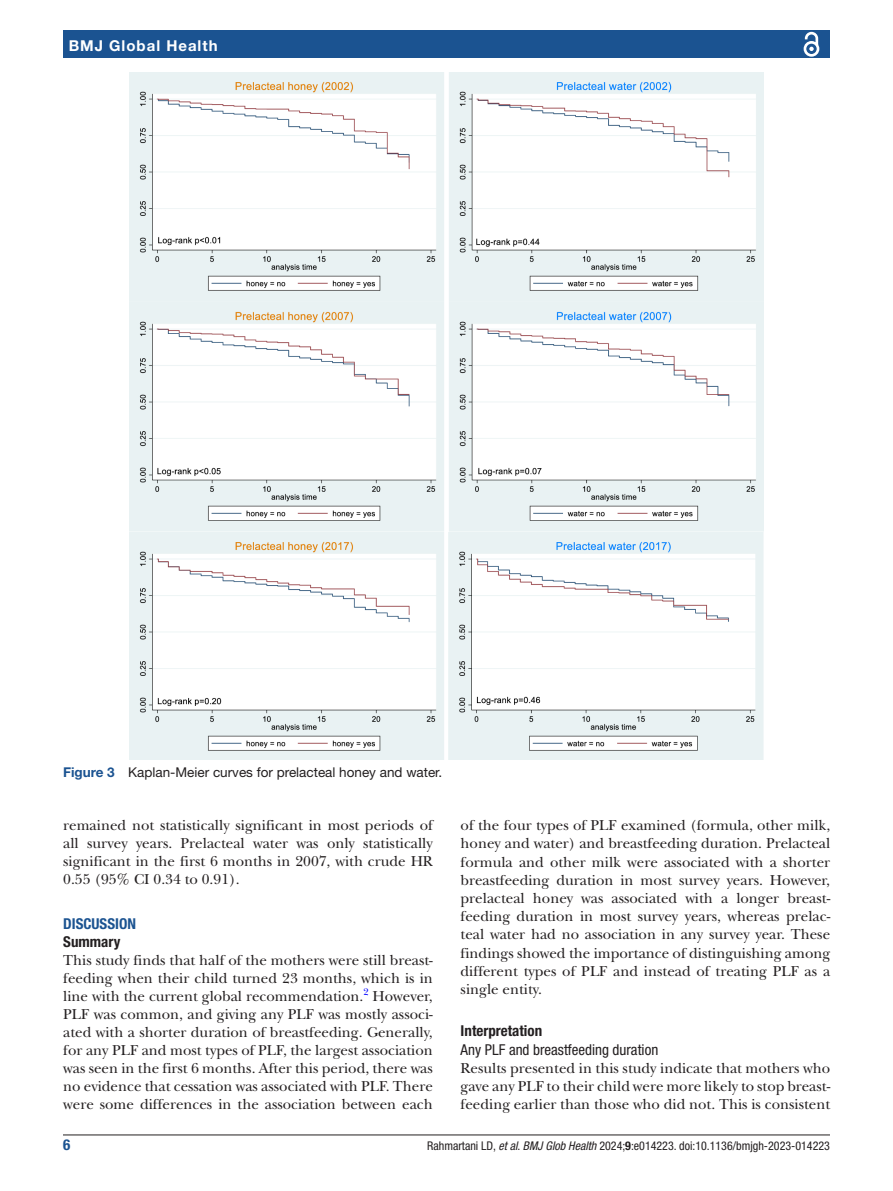
<style>
.page{position:relative;width:893px;height:1191px;background:#fff}
.page>*{position:absolute;margin:0;border:0;box-sizing:border-box;transform-origin:0 0}
.t1{font:15px/18px "New Baskerville";color:#231f20;text-align:justify}
.t2{font:condensed 15px "Helvetica Neue LT Std";color:#231f20}
.t3{font:700 condensed 15px "Helvetica Neue LT Std";color:#231f20}
.t4{font:700 15px "Helvetica Neue LT Std";letter-spacing:.065em;color:#fff}
.t5{font:700 condensed 15px "Helvetica Neue LT Std";color:#1b5391}
.t6{font:13.5px "Helvetica Neue LT Std";color:#231f20}
.t7{font:condensed 12px "Helvetica Neue LT Std";color:#231f20}
.t8{font:9.9px "New Baskerville";color:#00f}
.s1{font-weight:700;color:#1b5391}
.s2{font-style:italic}
.s3{font-weight:700}
</style>
<div class="page">
<hr style="left:63px;top:1134px;width:767px;height:1px;background:#231f20">
<div style="left:63px;top:31px;width:767px;height:27px;background:#1b5391"></div>
<svg style="left:803px;top:31px;width:17px;height:26px"></svg>
<img style="left:129px;top:73px;width:635px;height:686px">
<p class="t4" style="left:69px;top:36px;width:150px">BMJ Global Health</p>
<p class="t6" style="left:63px;top:764px;width:381px"><span class="s1">Figure 3</span> Kaplan-Meier curves for prelacteal honey and water.</p>
<p class="t1" style="left:63px;top:816px;width:371px">remained not statistically significant in most periods of all survey years. Prelacteal water was only statistically significant in the first 6 months in 2007, with crude HR 0.55 (95% CI 0.34 to 0.91).</p>
<p class="t5" style="left:63px;top:915px;width:74px">DISCUSSION</p>
<p class="t3" style="left:63px;top:933px;width:59px">Summary</p>
<p class="t1" style="left:63px;top:951px;width:371px">This study finds that half of the mothers were still breast&shy;feeding when their child turned 23 months, which is in line with the current global recommendation.</p>
<p class="t8" style="left:363px;top:985px;width:7px">2</p>
<p class="t1" style="left:63px;top:987px;width:371px;text-indent:309px">However, PLF was common, and giving any PLF was mostly associ&shy;ated with a shorter duration of breastfeeding. Generally, for any PLF and most types of PLF, the largest association was seen in the first 6 months. After this period, there was no evidence that cessation was associated with PLF. There were some differences in the association between each</p>
<p class="t1" style="left:461px;top:816px;width:371px">of the four types of PLF examined (formula, other milk, honey and water) and breastfeeding duration. Prelacteal formula and other milk were associated with a shorter breastfeeding duration in most survey years. However, prelacteal honey was associated with a longer breast&shy;feeding duration in most survey years, whereas prelac&shy;teal water had no association in any survey year. These findings showed the importance of distinguishing among different types of PLF and instead of treating PLF as a single entity.</p>
<p class="t3" style="left:461px;top:1022px;width:83px">Interpretation</p>
<p class="t2" style="left:461px;top:1040px;width:199px">Any PLF and breastfeeding duration</p>
<p class="t1" style="left:461px;top:1059px;width:371px">Results presented in this study indicate that mothers who gave any PLF to their child were more likely to stop breast&shy;feeding earlier than those who did not. This is consistent</p>
<p class="t5" style="left:63px;top:1135px;width:9px">6</p>
<p class="t7" style="left:427px;top:1138px;width:404px">Rahmartani LD, <span class="s2">et al</span>. <span class="s2">BMJ Glob Health</span> 2024;<span class="s3">9</span>:e014223. doi:10.1136/bmjgh-2023-014223</p>
</div>
